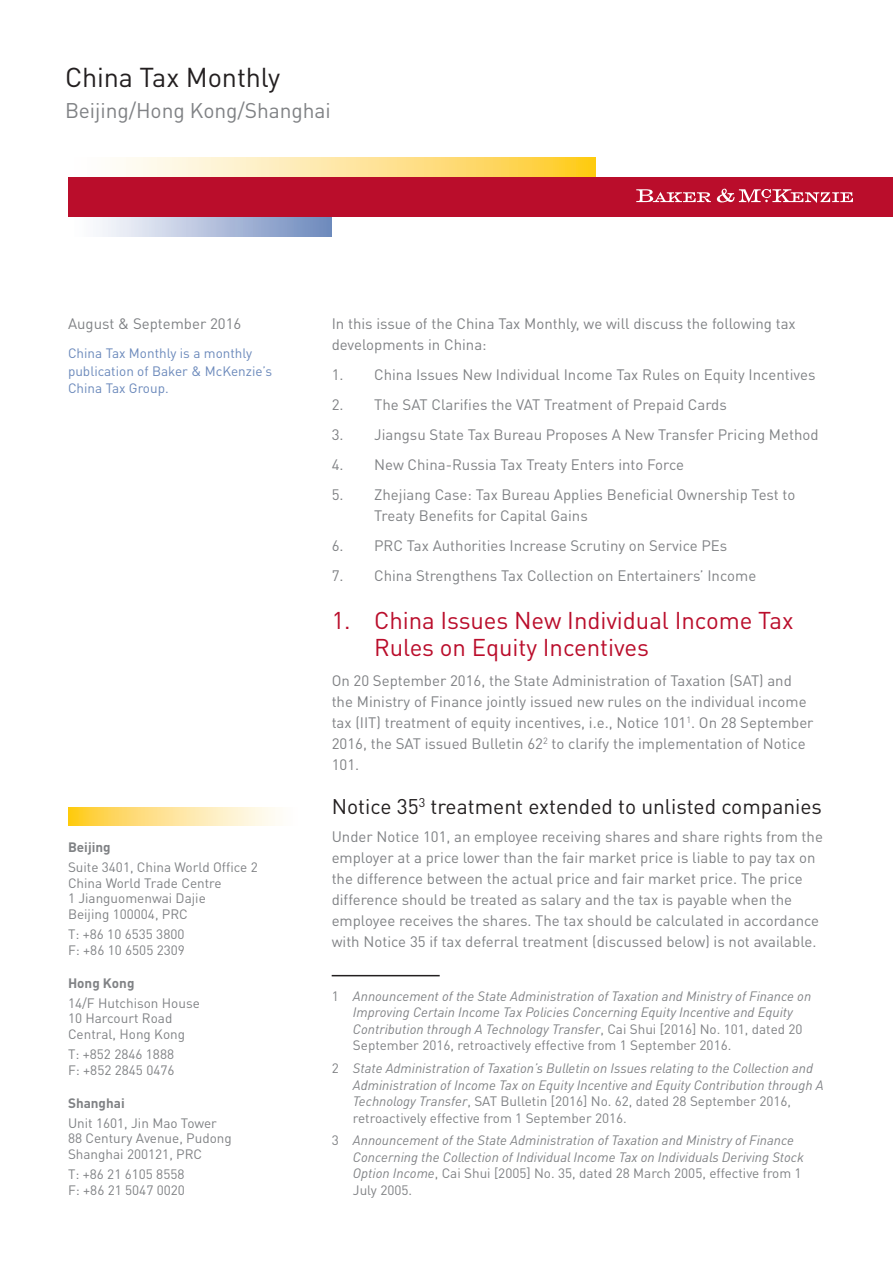
<style>
.page{position:relative;width:893px;height:1263px;background:#fff}
.page>*{position:absolute;margin:0;border:0;box-sizing:border-box;transform-origin:0 0}
.Identifier{font:27px "DINOT";letter-spacing:-.005em;color:#231f20}
.t1{font:24px/27px "DINOT";letter-spacing:-.005em;color:#ba0d2b}
.newsletter_heading_2{font:21px "DINOT";color:#231f20}
.Sub-Identifier{font:21px "DINOT";letter-spacing:-.005em;color:#808285}
.newsletter_Body_copy{font:15px/21px "DINOT";color:#808285}
.newsletter_footnotes{font:italic 13.5px/16.5px "DINOT";color:#808285}
.newsletter_index{font:13.5px/15.8px "DINOT";color:#808285}
.newsletter_index-2{font:13.5px/17.2px "DINOT";color:#6b89bb}
.newsletter_index-3{font:700 13.5px "DINOT";color:#808285}
.s1{font-style:normal}
</style>
<div class="page">
<hr style="left:332px;top:975px;width:108px;height:1px;background:#231f20">
<svg style="left:68px;top:807px;width:208px;height:18px;background:#fee495"></svg>
<div style="left:68px;top:217px;width:264px;height:19px;background:linear-gradient(to right,#fff,#6f8abe)"></div>
<svg style="left:68px;top:158px;width:527px;height:20px;background:#fadc9b"></svg>
<div style="left:69px;top:178px;width:824px;height:39px;background:#ba0d2b"></div>
<svg style="left:636px;top:189px;width:75px;height:13px"></svg>
<svg style="left:717px;top:189px;width:136px;height:14px"></svg>
<p class="Identifier" style="left:65px;top:59px;width:217px">China Tax Monthly</p>
<p class="Sub-Identifier" style="left:65px;top:96px;width:267px">Beijing/Hong Kong/Shanghai</p>
<p class="newsletter_Body_copy" style="left:68px;top:312px;width:175px">August &amp; September 2016</p>
<p class="newsletter_index-2" style="left:68px;top:344px;width:206px">China Tax Monthly is a monthly publication of Baker &amp; McKenzie’s<br>China Tax Group.</p>
<p class="newsletter_index-3" style="left:68px;top:838px;width:44px">Beijing</p>
<p class="newsletter_index" style="left:68px;top:858px;width:191px">Suite 3401, China World Office 2<br>China World Trade Centre<br>1 Jianguomenwai Dajie<br>Beijing 100004, PRC</p>
<p class="newsletter_index" style="left:68px;top:926px;width:118px">T: +86 10 6535 3800<br>F: +86 10 6505 2309</p>
<p class="newsletter_index-3" style="left:68px;top:973px;width:68px">Hong Kong</p>
<p class="newsletter_index" style="left:68px;top:994px;width:133px">14/F Hutchison House<br>10 Harcourt Road<br>Central, Hong Kong</p>
<p class="newsletter_index" style="left:68px;top:1046px;width:108px">T: +852 2846 1888<br>F: +852 2845 0476</p>
<p class="newsletter_index-3" style="left:68px;top:1093px;width:58px">Shanghai</p>
<p class="newsletter_index" style="left:68px;top:1114px;width:165px">Unit 1601, Jin Mao Tower<br>88 Century Avenue, Pudong<br>Shanghai 200121, PRC</p>
<p class="newsletter_index" style="left:68px;top:1166px;width:118px">T: +86 21 6105 8558<br>F: +86 21 5047 0020</p>
<p class="newsletter_Body_copy" style="left:332px;top:312px;width:466px">In this issue of the China Tax Monthly, we will discuss the following tax developments in China:</p>
<p class="newsletter_Body_copy" style="left:332px;top:363px;width:485px">1. China Issues New Individual Income Tax Rules on Equity Incentives</p>
<p class="newsletter_Body_copy" style="left:332px;top:393px;width:397px">2. The SAT Clarifies the VAT Treatment of Prepaid Cards</p>
<p class="newsletter_Body_copy" style="left:332px;top:423px;width:488px">3. Jiangsu State Tax Bureau Proposes A New Transfer Pricing Method</p>
<p class="newsletter_Body_copy" style="left:332px;top:453px;width:354px">4. New China-Russia Tax Treaty Enters into Force</p>
<p class="newsletter_Body_copy" style="left:374px;top:483px;width:423px;text-indent:-43px">5. Zhejiang Case: Tax Bureau Applies Beneficial Ownership Test to<br>Treaty Benefits for Capital Gains</p>
<p class="newsletter_Body_copy" style="left:332px;top:534px;width:397px">6. PRC Tax Authorities Increase Scrutiny on Service PEs</p>
<p class="newsletter_Body_copy" style="left:332px;top:564px;width:426px">7. China Strengthens Tax Collection on Entertainers’ Income</p>
<p class="t1" style="left:374px;top:606px;width:421px;text-indent:-43px">1. China Issues New Individual Income Tax<br>Rules on Equity Incentives</p>
<p class="newsletter_Body_copy" style="left:332px;top:670px;width:483px">On 20 September 2016, the State Administration of Taxation (SAT) and the Ministry of Finance jointly issued new rules on the individual income tax (IIT) treatment of equity incentives, i.e., Notice 101<sup>1</sup>. On 28 September 2016, the SAT issued Bulletin 62<sup>2</sup> to clarify the implementation of Notice 101.</p>
<p class="newsletter_heading_2" style="left:332px;top:792px;width:492px">Notice 35<sup>3</sup> treatment extended to unlisted companies</p>
<p class="newsletter_Body_copy" style="left:332px;top:826px;width:493px">Under Notice 101, an employee receiving shares and share rights from the employer at a price lower than the fair market price is liable to pay tax on the difference between the actual price and fair market price. The price difference should be treated as salary and the tax is payable when the employee receives the shares. The tax should be calculated in accordance with Notice 35 if tax deferral treatment (discussed below) is not available.</p>
<p class="newsletter_footnotes" style="left:353px;top:987px;width:460px;text-indent:-21px"><span class="s1">1</span> Announcement of the State Administration of Taxation and Ministry of Finance on Improving Certain Income Tax Policies Concerning Equity Incentive and Equity Contribution through A Technology Transfer<span class="s1">, Cai Shui [2016] No. 101, dated 20<br>September 2016, retroactively effective from 1 September 2016.</span></p>
<p class="newsletter_footnotes" style="left:353px;top:1059px;width:472px;text-indent:-21px"><span class="s1">2</span> State Administration of Taxation’s Bulletin on Issues relating to the Collection and Administration of Income Tax on Equity Incentive and Equity Contribution through A Technology Transfer<span class="s1">, SAT Bulletin [2016] No. 62, dated 28 September 2016, retroactively effective from 1 September 2016.</span></p>
<p class="newsletter_footnotes" style="left:353px;top:1132px;width:453px;text-indent:-21px"><span class="s1">3</span> Announcement of the State Administration of Taxation and Ministry of Finance Concerning the Collection of Individual Income Tax on Individuals Deriving Stock Option Income<span class="s1">, Cai Shui [2005] No. 35, dated 28 March 2005, effective from 1<br>July 2005.</span></p>
</div>
